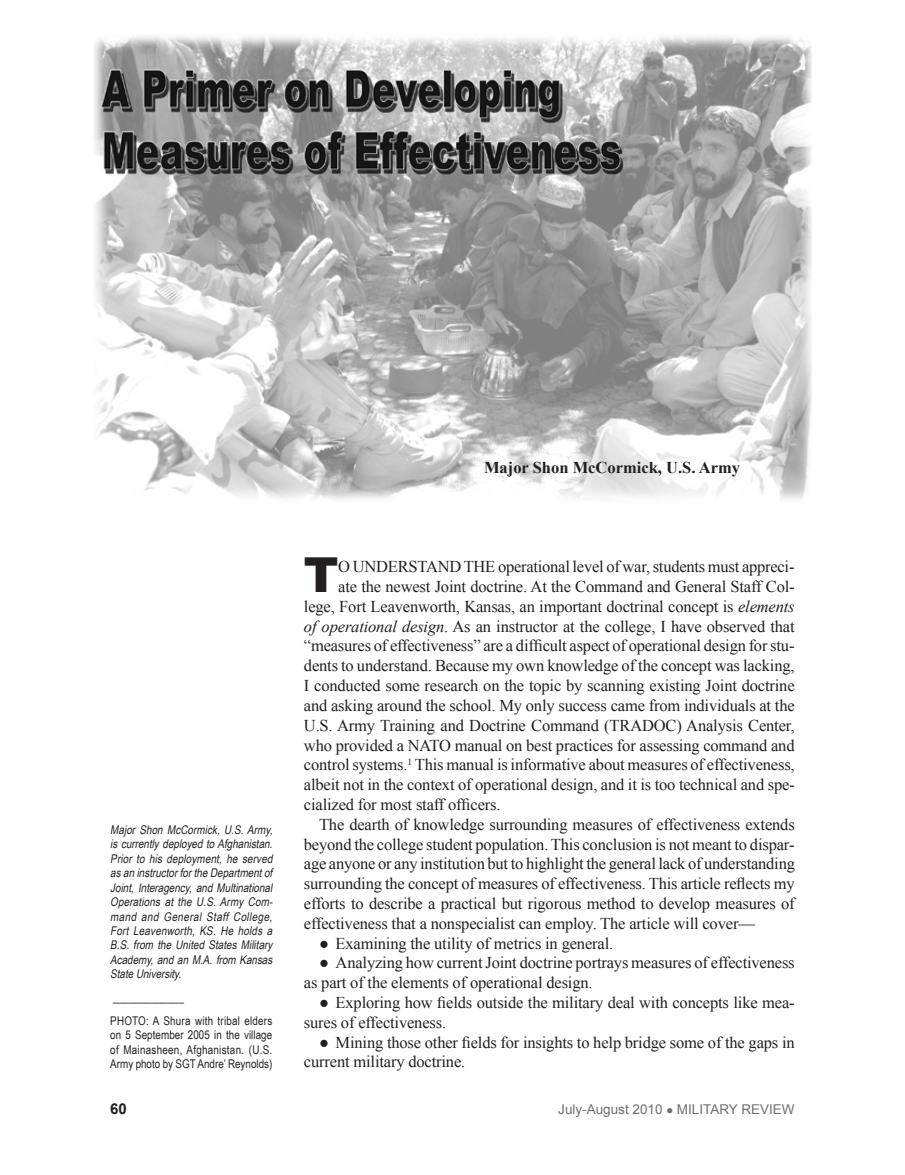
<style>
.page{position:relative;width:905px;height:1175px;background:#fff}
.page>*{position:absolute;margin:0;border:0;box-sizing:border-box;transform-origin:0 0}
.fob_Drop_Cap{font:900 48.15px "Arial";color:#231f20}
.fob_Drop_Cap-2{font:16.5px "Times New Roman";letter-spacing:-.01em;color:#231f20}
.fob{font:16.5px/19.8px "Times New Roman";letter-spacing:-.01em;color:#231f20;text-align:justify}
.fob_Bullet{font:16.5px/19.8px "Times New Roman";letter-spacing:-.01em;color:#231f20}
.author_byline{font:700 16.5px "Times New Roman";color:#231f20}
.subhead{font:700 15px "Arial";color:#231f20}
.subhead-2{font:13.5px "Arial";color:#6d6f71}
.bio{font:italic 12px/14.4px "Arial Narrow";color:#231f20;text-align:justify}
.bio_italic{font:12px/14.4px "Arial Narrow";color:#231f20;text-align:justify}
.bio-2{font:italic 12px "Arial Narrow";color:#231f20}
.s1{font-style:italic}
</style>
<div class="page">
<img style="left:94px;top:37px;width:718px;height:463px">
<img style="left:94px;top:50px;width:549px;height:142px">
<p class="author_byline" style="left:484px;top:455px;width:257px">Major Shon McCormick, U.S. Army</p>
<p class="bio" style="left:110px;top:822px;width:167px">Major Shon McCormick, U.S. Army, is currently deployed toAfghanistan.<br>Prior to his deployment, he served asaninstructorfortheDepartmentof Joint, Interagency, and Multinational Operations at the U.S. Army Com&shy;mand and General Staff College, Fort Leavenworth, KS. He holds a B.S. from the United States Military Academy, and an M.A. from Kansas StateUniversity.</p>
<p class="bio-2" style="left:113px;top:989px;width:76px">_____________</p>
<p class="bio_italic" style="left:110px;top:1013px;width:163px">PHOTO: A Shura with tribal elders on 5 September 2005 in the village of Mainasheen, Afghanistan. (U.S.<br>Army photo by SGT Andre’ Reynolds)</p>
<p class="fob_Drop_Cap" style="left:304px;top:540px;width:36px">T</p>
<p class="fob_Drop_Cap-2" style="left:338px;top:555px;width:458px">O UNDERSTAND THE operational level of war, students must appreci-</p>
<p class="fob_Drop_Cap-2" style="left:338px;top:575px;width:458px">ate the newest Joint doctrine. At the Command and General Staff Col-</p>
<p class="fob_Drop_Cap-2" style="left:304px;top:595px;width:492px">lege, Fort Leavenworth, Kansas, an important doctrinal concept is <span class="s1">elements</span></p>
<p class="fob_Drop_Cap-2" style="left:304px;top:615px;width:492px"><span class="s1">of operational design</span>. As an instructor at the college, I have observed that</p>
<p class="fob_Drop_Cap-2" style="left:304px;top:635px;width:492px">“measures of effectiveness” are a difficult aspect of operational design for stu-</p>
<p class="fob_Drop_Cap-2" style="left:304px;top:654px;width:492px">dents to understand. Because my own knowledge of the concept was lacking,</p>
<p class="fob_Drop_Cap-2" style="left:304px;top:674px;width:492px">I conducted some research on the topic by scanning existing Joint doctrine</p>
<p class="fob_Drop_Cap-2" style="left:304px;top:694px;width:492px">and asking around the school. My only success came from individuals at the</p>
<p class="fob_Drop_Cap-2" style="left:304px;top:714px;width:492px">U.S. Army Training and Doctrine Command (TRADOC) Analysis Center,</p>
<p class="fob_Drop_Cap-2" style="left:304px;top:734px;width:492px">who provided a NATO manual on best practices for assessing command and</p>
<p class="fob_Drop_Cap-2" style="left:304px;top:753px;width:492px">control systems.<sup>1</sup> This manual is informative about measures of effectiveness,</p>
<p class="fob_Drop_Cap-2" style="left:304px;top:773px;width:492px">albeit not in the context of operational design, and it is too technical and spe-</p>
<p class="fob_Drop_Cap-2" style="left:304px;top:793px;width:198px">cialized for most staff officers.</p>
<p class="fob" style="left:304px;top:814px;width:492px;text-indent:15px">The dearth of knowledge surrounding measures of effectiveness extends beyond the college student population. This conclusion is not meant to dispar&shy;age anyone or any institution but to highlight the general lack of understanding surrounding the concept of measures of effectiveness. This article reflects my efforts to describe a practical but rigorous method to develop measures of effectiveness that a nonspecialist can employ. The article will cover—</p>
<p class="fob_Bullet" style="left:319px;top:933px;width:296px">● Examining the utility of metrics in general.</p>
<p class="fob_Bullet" style="left:304px;top:952px;width:492px;text-indent:15px">● Analyzing how current Joint doctrine portrays measures of effectiveness as part of the elements of operational design.</p>
<p class="fob_Bullet" style="left:304px;top:992px;width:492px;text-indent:15px">● Exploring how fields outside the military deal with concepts like mea&shy;sures of effectiveness.</p>
<p class="fob_Bullet" style="left:304px;top:1032px;width:492px;text-indent:15px">● Mining those other fields for insights to help bridge some of the gaps in current military doctrine.</p>
<p class="subhead" style="left:110px;top:1098px;width:18px">60</p>
<p class="subhead-2" style="left:558px;top:1100px;width:238px">July-August 2010 ● MILITARY REVIEW</p>
</div>
